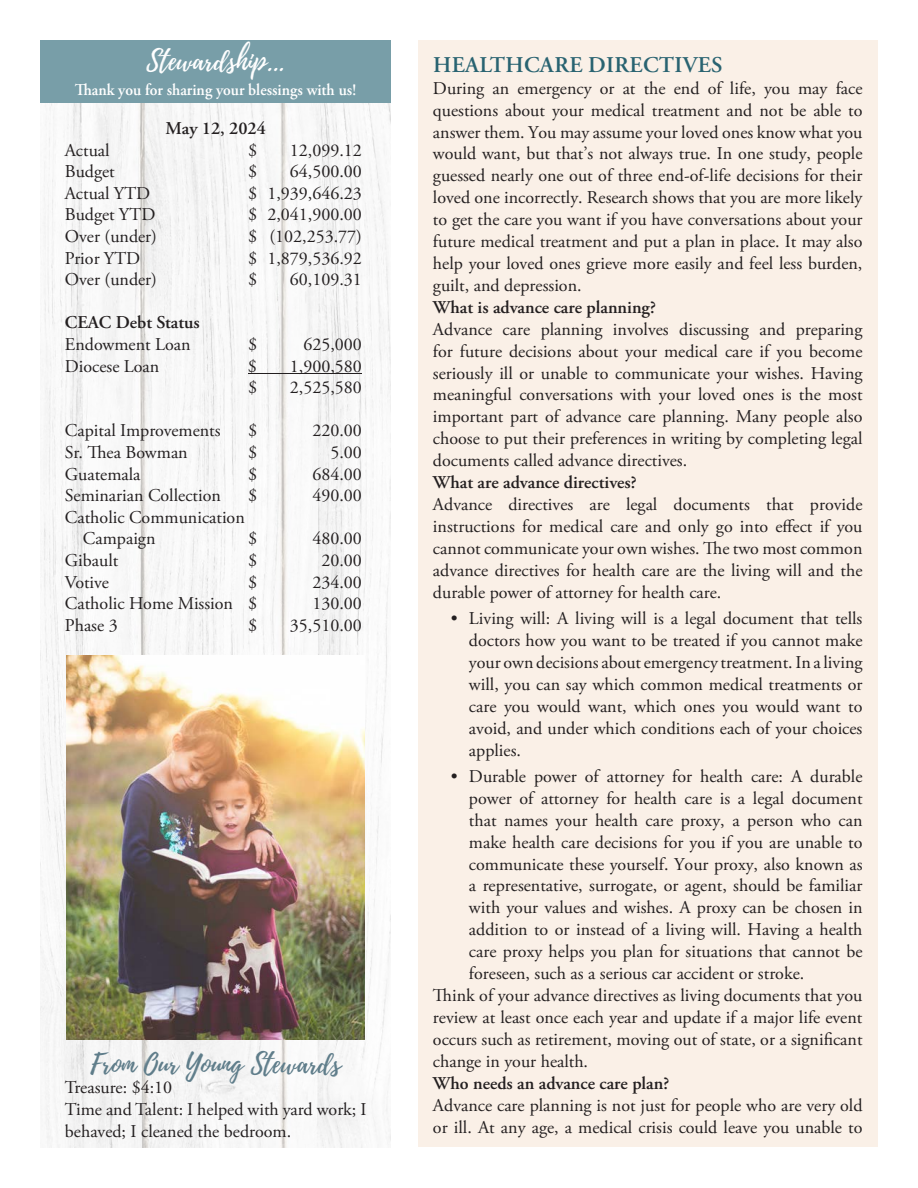
<style>
.page{position:relative;width:918px;height:1188px;background:#fff}
.page>*{position:absolute;margin:0;border:0;box-sizing:border-box;transform-origin:0 0}
.t1{font:27px "Playlist Script";color:#5f7d8a}
.Heading3{font:27px "Playlist Script";color:#fff}
.t2{font:600 22.5px "Adobe Garamond Pro";letter-spacing:.015em;color:#296371}
.t3{font:18px/21.9px "Adobe Garamond Pro";color:#231f20;text-align:justify}
.t4{font:600 18px "Adobe Garamond Pro";color:#231f20}
.Heading3-2{font:600 16.5px "Adobe Garamond Pro";color:#fff;scale:.95 1}
</style>
<div class="page">
<img style="left:40px;top:103px;width:351px;height:1045px">
<div style="left:40px;top:40px;width:351px;height:63px;background:#789ea8"></div>
<hr style="left:248px;top:373px;width:114px;height:1px;background:#231f20">
<img style="left:67px;top:656px;width:298px;height:384px">
<div style="left:418px;top:40px;width:460px;height:1108px;background:#faf0e7"></div>
<p class="Heading3" style="left:147px;top:41px;width:140px">Stewardship...</p>
<p class="Heading3-2" style="left:75px;top:80px;width:298px">Thank you for sharing your blessings with us!</p>
<p class="t4" style="left:166px;top:118px;width:102px">May 12, 2024</p>
<p class="t3" style="left:65px;top:140px;width:46px">Actual</p>
<p class="t3" style="left:248px;top:140px;width:10px">$</p>
<p class="t3" style="left:290px;top:140px;width:73px">12,099.12</p>
<p class="t3" style="left:65px;top:161px;width:51px">Budget</p>
<p class="t3" style="left:248px;top:161px;width:10px">$</p>
<p class="t3" style="left:290px;top:161px;width:73px">64,500.00</p>
<p class="t3" style="left:65px;top:183px;width:87px">Actual YTD</p>
<p class="t3" style="left:248px;top:183px;width:115px">$ 1,939,646.23</p>
<p class="t3" style="left:65px;top:204px;width:92px">Budget YTD</p>
<p class="t3" style="left:248px;top:204px;width:115px">$ 2,041,900.00</p>
<p class="t3" style="left:65px;top:226px;width:94px">Over (under)</p>
<p class="t3" style="left:248px;top:226px;width:115px">$ (102,253.77)</p>
<p class="t3" style="left:65px;top:248px;width:77px">Prior YTD</p>
<p class="t3" style="left:248px;top:248px;width:115px">$ 1,879,536.92</p>
<p class="t3" style="left:65px;top:269px;width:94px">Over (under)</p>
<p class="t3" style="left:248px;top:269px;width:10px">$</p>
<p class="t3" style="left:290px;top:269px;width:73px">60,109.31</p>
<p class="t4" style="left:65px;top:312px;width:136px">CEAC Debt Status</p>
<p class="t3" style="left:65px;top:334px;width:127px">Endowment Loan</p>
<p class="t3" style="left:248px;top:334px;width:10px">$</p>
<p class="t3" style="left:303px;top:334px;width:60px">625,000</p>
<p class="t3" style="left:65px;top:356px;width:96px">Diocese Loan</p>
<p class="t3" style="left:248px;top:356px;width:10px">$</p>
<p class="t3" style="left:290px;top:356px;width:73px">1,900,580</p>
<p class="t3" style="left:248px;top:377px;width:10px">$</p>
<p class="t3" style="left:290px;top:377px;width:73px">2,525,580</p>
<p class="t3" style="left:65px;top:420px;width:157px">Capital Improvements</p>
<p class="t3" style="left:248px;top:420px;width:10px">$</p>
<p class="t3" style="left:312px;top:420px;width:51px">220.00</p>
<p class="t3" style="left:65px;top:442px;width:124px">Sr. Thea Bowman</p>
<p class="t3" style="left:248px;top:442px;width:10px">$</p>
<p class="t3" style="left:330px;top:442px;width:33px">5.00</p>
<p class="t3" style="left:65px;top:464px;width:77px">Guatemala</p>
<p class="t3" style="left:248px;top:464px;width:10px">$</p>
<p class="t3" style="left:312px;top:464px;width:51px">684.00</p>
<p class="t3" style="left:65px;top:485px;width:157px">Seminarian Collection</p>
<p class="t3" style="left:248px;top:485px;width:10px">$</p>
<p class="t3" style="left:312px;top:485px;width:51px">490.00</p>
<p class="t3" style="left:65px;top:507px;width:181px">Catholic Communication</p>
<p class="t3" style="left:83px;top:528px;width:74px">Campaign</p>
<p class="t3" style="left:248px;top:528px;width:10px">$</p>
<p class="t3" style="left:312px;top:528px;width:51px">480.00</p>
<p class="t3" style="left:65px;top:550px;width:55px">Gibault</p>
<p class="t3" style="left:248px;top:550px;width:10px">$</p>
<p class="t3" style="left:321px;top:550px;width:42px">20.00</p>
<p class="t3" style="left:65px;top:572px;width:46px">Votive</p>
<p class="t3" style="left:248px;top:572px;width:10px">$</p>
<p class="t3" style="left:312px;top:572px;width:51px">234.00</p>
<p class="t3" style="left:65px;top:593px;width:194px">Catholic Home Mission $</p>
<p class="t3" style="left:312px;top:593px;width:51px">130.00</p>
<p class="t3" style="left:65px;top:615px;width:54px">Phase 3</p>
<p class="t3" style="left:248px;top:615px;width:10px">$</p>
<p class="t3" style="left:290px;top:615px;width:73px">35,510.00</p>
<p class="t1" style="left:91px;top:1044px;width:252px">From Our Young Stewards</p>
<p class="t3" style="left:65px;top:1077px;width:109px">Treasure: $4:10</p>
<p class="t3" style="left:65px;top:1099px;width:303px">Time and Talent: I helped with yard work; I behaved; I cleaned the bedroom.</p>
<p class="t2" style="left:433px;top:52px;width:291px">HEALTHCARE DIRECTIVES</p>
<p class="t3" style="left:433px;top:78px;width:431px">During an emergency or at the end of life, you may face questions about your medical treatment and not be able to answer them. You may assume your loved ones know what you would want, but that’s not always true. In one study, people guessed nearly one out of three end-of-life decisions for their loved one incorrectly. Research shows that you are more likely to get the care you want if you have conversations about your future medical treatment and put a plan in place. It may also help your loved ones grieve more easily and feel less burden, guilt, and depression.</p>
<p class="t4" style="left:433px;top:297px;width:224px">What is advance care planning?</p>
<p class="t3" style="left:433px;top:319px;width:431px">Advance care planning involves discussing and preparing for future decisions about your medical care if you become seriously ill or unable to communicate your wishes. Having meaningful conversations with your loved ones is the most important part of advance care planning. Many people also choose to put their preferences in writing by completing legal documents called advance directives.</p>
<p class="t4" style="left:433px;top:472px;width:205px">What are advance directives?</p>
<p class="t3" style="left:433px;top:494px;width:431px">Advance directives are legal documents that provide instructions for medical care and only go into effect if you cannot communicate your own wishes. The two most common advance directives for health care are the living will and the durable power of attorney for health care.</p>
<p class="t3" style="left:469px;top:608px;width:395px;text-indent:-18px">• Living will: A living will is a legal document that tells doctors how you want to be treated if you cannot make your own decisions aboutemergency treatment. In a living will, you can say which common medical treatments or care you would want, which ones you would want to avoid, and under which conditions each of your choices applies.</p>
<p class="t3" style="left:469px;top:766px;width:395px;text-indent:-18px">• Durable power of attorney for health care: A durable power of attorney for health care is a legal document that names your health care proxy, a person who can make health care decisions for you if you are unable to communicate these yourself. Your proxy, also known as a representative, surrogate, or agent, should be familiar with your values and wishes. A proxy can be chosen in addition to or instead of a living will. Having a health care proxy helps you plan for situations that cannot be foreseen, such as a serious car accident or stroke.</p>
<p class="t3" style="left:433px;top:985px;width:431px">Think of your advance directives as living documents that you review at least once each year and update if a major life event occurs such as retirement, moving out of state, or a significant change in your health.</p>
<p class="t4" style="left:433px;top:1073px;width:238px">Who needs an advance care plan?</p>
<p class="t3" style="left:433px;top:1095px;width:431px">Advance care planning is not just for people who are very old or ill. At any age, a medical crisis could leave you unable to</p>
</div>
